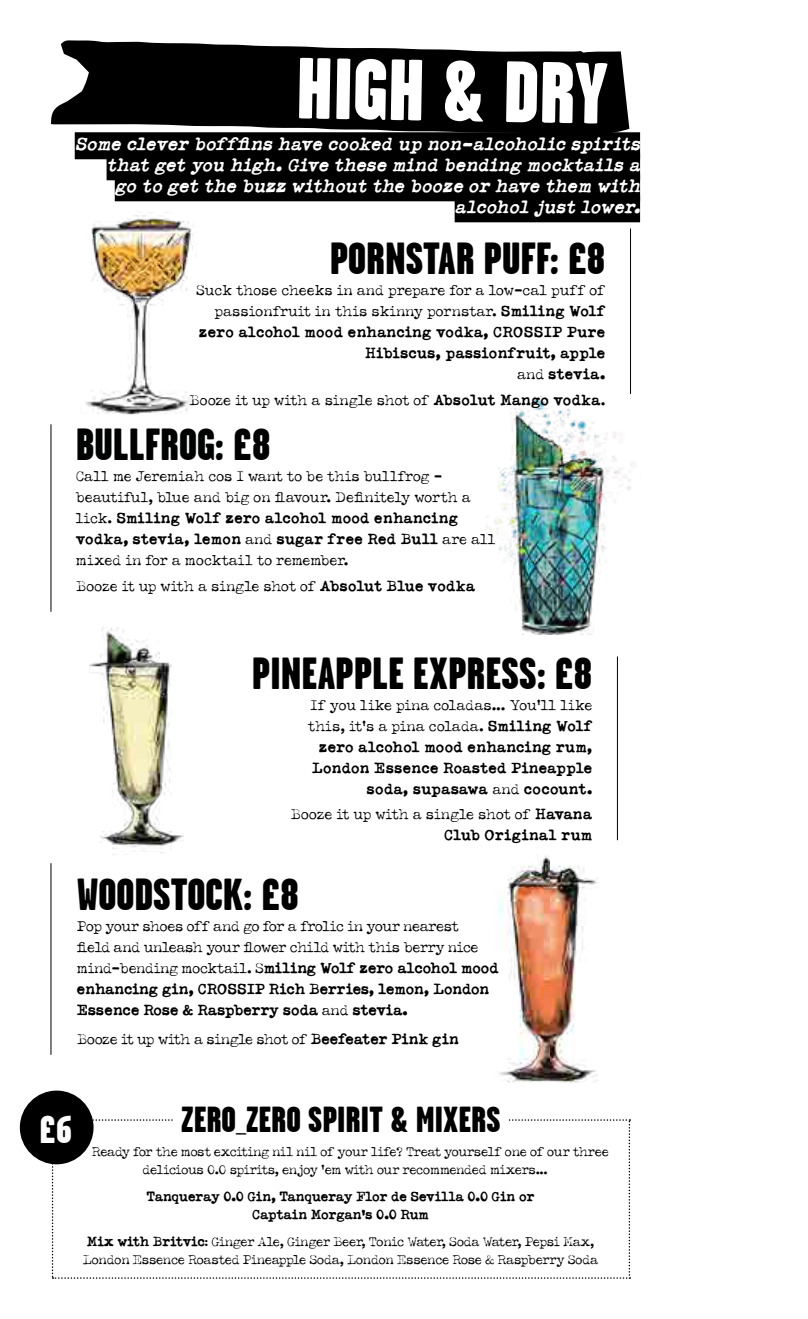
<style>
.page{position:relative;width:808px;height:1319px;background:#fff}
.page>*{position:absolute;margin:0;border:0;box-sizing:border-box;transform-origin:0 0}
.t1{font:900 86.7px "Garage Gothic";color:#fff}
.t2{font:900 45px "Garage Gothic";color:#000}
.t3{font:900 45px "Garage Gothic";color:#010202}
.t4{font:900 39px "Garage Gothic";color:#fff}
.t5{font:900 36.3px "Garage Gothic";color:#000}
.t6{font:italic 700 18px/21px "Typeka";color:#fff;text-align:right}
.t7{font:15px/21px "Typeka";letter-spacing:-.01em;color:#000}
.t8{font:700 15px/21px "Typeka";color:#000;text-align:right}
.t9{font:13.5px/18px "Typeka";letter-spacing:-.02em;color:#000}
.t10{font:700 13.5px/18px "Typeka";letter-spacing:-.02em;color:#000;text-align:center}
.s1{font-weight:400}
.s2{font-weight:700}
.s3{color:#000}
</style>
<div class="page">
<div style="left:75px;top:132px;width:565px;height:27px;background:#000"></div>
<div style="left:107px;top:153px;width:533px;height:27px;background:#000"></div>
<div style="left:115px;top:174px;width:525px;height:27px;background:#000"></div>
<div style="left:455px;top:195px;width:185px;height:27px;background:#000"></div>
<svg style="left:51px;top:40px;width:578px;height:94px;background:#262626"></svg>
<img style="left:498px;top:856px;width:100px;height:227px">
<img style="left:90px;top:627px;width:94px;height:226px">
<img style="left:85px;top:211px;width:108px;height:204px">
<img style="left:487px;top:396px;width:146px;height:239px">
<hr style="left:630px;top:228px;width:1px;height:166px;background:#000">
<hr style="left:51px;top:424px;width:1px;height:187px;background:#000">
<hr style="left:51px;top:863px;width:1px;height:191px;background:#000">
<hr style="left:617px;top:656px;width:1px;height:184px;background:#000">
<svg style="left:52px;top:1119px;width:578px;height:159px"></svg>
<div style="left:174px;top:1096px;width:333px;height:42px;background:#fff"></div>
<div style="left:20px;top:1090px;width:74px;height:74px;background:#000;border-radius:50%"></div>
<h1 class="t1" style="left:297px;top:40px;width:314px;rotate:1deg">HIGH &amp; DRY</h1>
<p class="t6" style="left:75px;top:133px;width:572px">Some clever bofffins have cooked up non-alcoholic spirits that get you high.Give these mind bending mocktails a<br>go to get the buzz without the booze or have them with alcohol just lower.</p>
<h2 class="t2" style="left:330px;top:234px;width:277px">PORNSTAR PUFF: £8</h2>
<p class="t8" style="left:196px;top:279px;width:411px"><span class="s1">Suck those cheeks in and prepare for a low-cal puff of passionfruit in this skinny pornstar.</span> Smiling Wolf zero alcohol mood enhancing vodka, CROSSIP Pure Hibiscus, passionfruit, apple<br><span class="s1">and</span> stevia.</p>
<p class="t7" style="left:189px;top:389px;width:418px">Booze it up with a single shot of <span class="s2">Absolut Mango vodka</span>.</p>
<h2 class="t3" style="left:76px;top:420px;width:196px">BULLFROG: <span class="s3">£8</span></h2>
<p class="t7" style="left:76px;top:466px;width:421px">Call me Jeremiah cos I want to be this bullfrog - beautiful, blue and big on flavour. Definitely worth a lick. <span class="s2">Smiling Wolf zero alcohol mood enhancing vodka, stevia, lemon</span> and <span class="s2">sugar free Red Bull</span> are all mixed in for a mocktail to remember.</p>
<p class="t7" style="left:76px;top:575px;width:401px">Booze it up with a single shot of <span class="s2">Absolut Blue vodka</span></p>
<h2 class="t2" style="left:252px;top:648px;width:342px">PINEAPPLE EXPRESS: £8</h2>
<p class="t8" style="left:308px;top:693px;width:286px"><span class="s1">If you like pina coladas... You’ll like this, it’s a pina colada.</span> Smiling Wolf zero alcohol mood enhancing rum, London Essence Roasted Pineapple soda, supasawa <span class="s1">and</span> cocount.</p>
<p class="t7" style="left:290px;top:803px;width:303px;text-align:right">Booze it up with a single shot of <span class="s2">Havana<br>Club Original rum</span></p>
<h2 class="t2" style="left:77px;top:869px;width:224px">WOODSTOCK: £8</h2>
<p class="t7" style="left:77px;top:915px;width:423px">Pop your shoes off and go for a frolic in your nearest<br>field and unleash your flower child with this berry nice mind-bending mocktail. S<span class="s2">miling Wolf zero alcohol mood enhancing gin, CROSSIP Rich Berries, lemon, London Essence Rose &amp; Raspberry soda</span> and <span class="s2">stevia.</span></p>
<p class="t7" style="left:77px;top:1028px;width:383px">Booze it up with a single shot of <span class="s2">Beefeater Pink gin</span></p>
<h3 class="t4" style="left:40px;top:1107px;width:34px">£6</h3>
<h3 class="t5" style="left:181px;top:1099px;width:321px">ZERO_ZERO SPIRIT &amp; MIXERS</h3>
<p class="t9" style="left:143px;top:1142px;width:468px;text-indent:-51px">Ready for the most exciting nil nil of your life? Treat yourself one of our three delicious 0.0 spirits, enjoy ‘em with our recommended mixers...</p>
<p class="t10" style="left:147px;top:1186px;width:389px">Tanqueray 0.0 Gin, Tanqueray Flor de Sevilla 0.0 Gin or<br>Captain Morgan’s 0.0 Rum</p>
<p class="t9" style="left:83px;top:1231px;width:517px"><span class="s2">Mix with Britvic</span>: Ginger Ale, Ginger Beer, Tonic Water, Soda Water, Pepsi Max,<br>London Essence Roasted Pineapple Soda, London Essence Rose &amp; Raspberry Soda</p>
</div>
